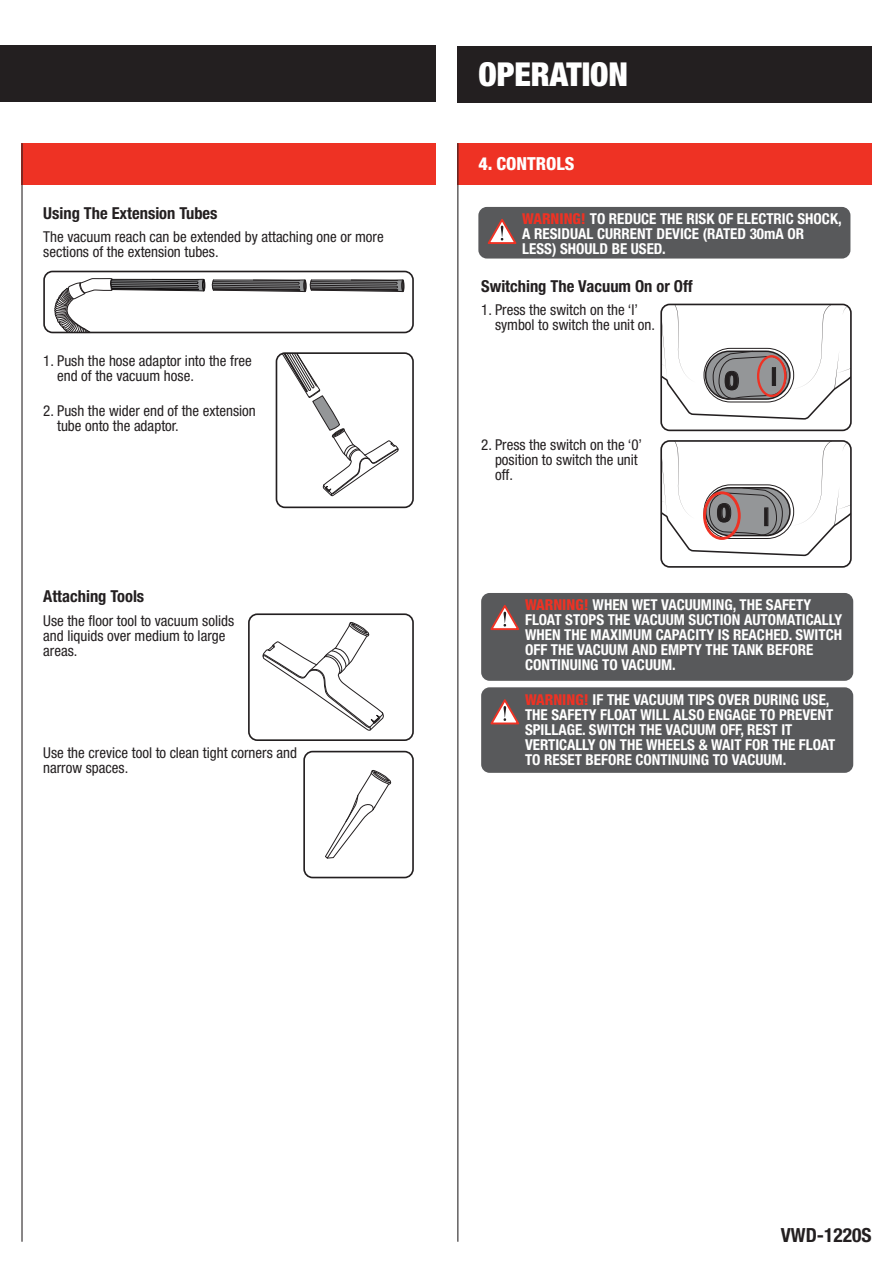
<style>
.page{position:relative;width:893px;height:1263px;background:#fff}
.page>*{position:absolute;margin:0;border:0;box-sizing:border-box;transform-origin:0 0}
.t1{font:900 condensed 33px "Helvetica Neue LT Std";color:#fff}
.t2{font:900 24.9px "Arial";color:#231f20;scale:.91 1}
.t3{font:900 24.9px "Arial";color:#231f20;scale:.58 1}
.t4{font:700 condensed 19.5px "Helvetica Neue LT Std";color:#231f20}
.t5{font:800 condensed 18px "Helvetica Neue LT Std";color:#fff}
.t6{font:700 condensed 16.5px "Helvetica Neue LT Std";color:#231f20}
.t7{font:700 condensed 15px/15px "Helvetica Neue LT Std";color:#fff}
.t8{font:condensed 15px/15px "Helvetica Neue LT Std";color:#231f20}
.s1{font-weight:800;color:#ee3224}
</style>
<div class="page">
<div style="left:481px;top:593px;width:372px;height:88px;background:#58595b;border-radius:9px"></div>
<svg style="left:490px;top:605px;width:29px;height:25px"></svg>
<div style="left:481px;top:687px;width:372px;height:86px;background:#58595b;border-radius:9px"></div>
<svg style="left:490px;top:699px;width:29px;height:25px"></svg>
<div style="left:0;top:45px;width:436px;height:57px;background:#231f20"></div>
<div style="left:457px;top:46px;width:415px;height:57px;background:#231f20"></div>
<div style="left:21px;top:143px;width:415px;height:41px;background:#ee3224"></div>
<div style="left:457px;top:143px;width:415px;height:41px;background:#ee3224"></div>
<hr style="left:21px;top:143px;width:2px;height:1099px;background:#231f20">
<hr style="left:457px;top:143px;width:1px;height:1099px;background:#231f20">
<svg style="left:276px;top:353px;width:122px;height:143px"></svg>
<div style="left:276px;top:352px;width:138px;height:156px;border:2px solid #231f20;border-radius:9px"></div>
<svg style="left:263px;top:622px;width:121px;height:109px"></svg>
<div style="left:248px;top:613px;width:166px;height:128px;border:2px solid #231f20;border-radius:9px"></div>
<svg style="left:325px;top:770px;width:66px;height:89px"></svg>
<div style="left:303px;top:751px;width:111px;height:127px;border:2px solid #231f20;border-radius:9px"></div>
<div style="left:660px;top:304px;width:192px;height:127px;border:2px solid #231f20;border-radius:9px"></div>
<svg style="left:663px;top:443px;width:186px;height:114px"></svg>
<div style="left:703px;top:491px;width:38px;height:49px;border:3px solid #ee3224;border-radius:50%"></div>
<div style="left:660px;top:440px;width:192px;height:128px;border:2px solid #231f20;border-radius:9px"></div>
<svg style="left:54px;top:278px;width:350px;height:52px"></svg>
<div style="left:43px;top:271px;width:371px;height:62px;border:2px solid #231f20;border-radius:9px"></div>
<div style="left:478px;top:207px;width:372px;height:52px;background:#58595b;border-radius:9px"></div>
<svg style="left:488px;top:219px;width:28px;height:25px"></svg>
<svg style="left:661px;top:304px;width:190px;height:116px"></svg>
<p class="t6" style="left:43px;top:203px;width:176px">Using The Extension Tubes</p>
<p class="t8" style="left:43px;top:229px;width:342px">The vacuum reach can be extended by attaching one or more sections of the extension tubes.</p>
<p class="t8" style="left:57px;top:354px;width:196px;text-indent:-14px">1. Push the hose adaptor into the free end of the vacuum hose.</p>
<p class="t8" style="left:57px;top:403px;width:200px;text-indent:-14px">2. Push the wider end of the extension tube onto the adaptor.</p>
<p class="t6" style="left:43px;top:586px;width:103px">Attaching Tools</p>
<p class="t8" style="left:43px;top:613px;width:192px">Use the floor tool to vacuum solids and liquids over medium to large areas.</p>
<p class="t8" style="left:43px;top:745px;width:255px">Use the crevice tool to clean tight corners and narrow spaces.</p>
<h1 class="t1" style="left:478px;top:54px;width:151px">OPERATION</h1>
<p class="t5" style="left:478px;top:153px;width:98px">4. CONTROLS</p>
<p class="t7" style="left:522px;top:211px;width:321px"><span class="s1">WARNING!</span> TO REDUCE THE RISK OF ELECTRIC SHOCK,<br>A RESIDUAL CURRENT DEVICE (RATED 30mA OR<br>LESS) SHOULD BE USED.</p>
<p class="t6" style="left:481px;top:276px;width:213px">Switching The Vacuum On or Off</p>
<p class="t8" style="left:495px;top:302px;width:162px;text-indent:-14px">1. Press the switch on the ‘I’ symbol to switch the unit on.</p>
<p class="t8" style="left:495px;top:437px;width:149px;text-indent:-14px">2. Press the switch on the ‘0’ position to switch the unit off.</p>
<h2 class="t2" style="left:717px;top:495px;width:18px">0</h2>
<h2 class="t3" style="left:763px;top:499px;width:11px">I</h2>
<p class="t7" style="left:525px;top:597px;width:319px"><span class="s1">WARNING!</span> WHEN WET VACUUMING, THE SAFETY FLOAT STOPS THE VACUUM SUCTION AUTOMATICALLY WHEN THE MAXIMUM CAPACITY IS REACHED. SWITCH OFF THE VACUUM AND EMPTY THE TANK BEFORE CONTINUING TO VACUUM.</p>
<p class="t7" style="left:525px;top:692px;width:312px"><span class="s1">WARNING!</span> IF THE VACUUM TIPS OVER DURING USE, THE SAFETY FLOAT WILL ALSO ENGAGE TO PREVENT SPILLAGE. SWITCH THE VACUUM OFF, REST IT VERTICALLY ON THE WHEELS &amp; WAIT FOR THE FLOAT TO RESET BEFORE CONTINUING TO VACUUM.</p>
<h3 class="t4" style="left:781px;top:1223px;width:92px">VWD-1220S</h3>
</div>
